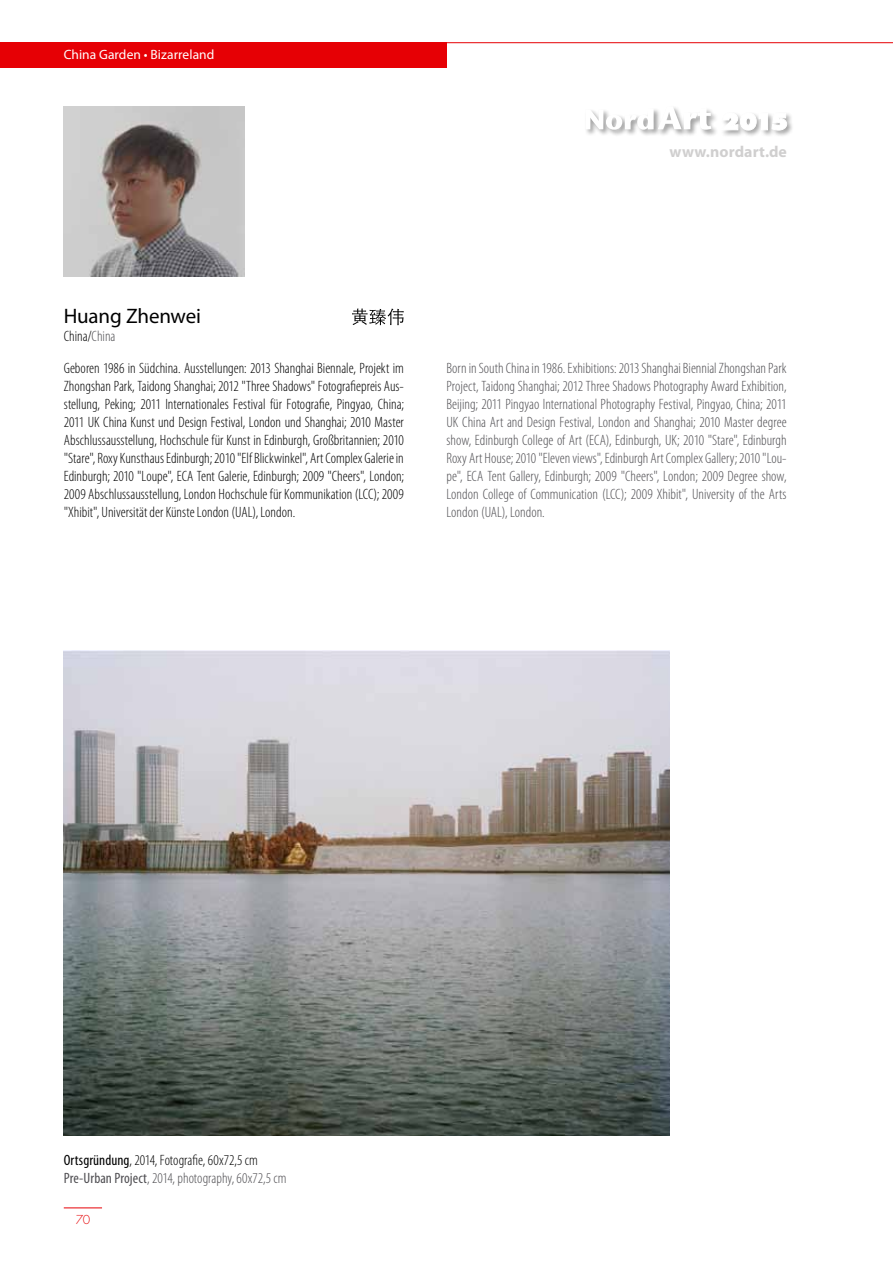
<style>
.page{position:relative;width:893px;height:1263px;background:#fff}
.page>*{position:absolute;margin:0;border:0;box-sizing:border-box;transform-origin:0 0}
.t1{font:21px "Myriad Pro";letter-spacing:-.01em;color:#000}
.t2{font:700 15.9px "Myriad Pro";letter-spacing:.005em;color:#d0cfcf}
.t3{font:300 condensed 15px/18px "Myriad Pro";color:#504f53}
.t4{font:300 condensed 15px/18px "Myriad Pro";color:#000}
.t5{font:13.5px "Myriad Pro";color:#fff}
.t6{font:300 12px "Futura Std";color:#e60005}
.s1{color:#504f53}
.s2{font-weight:400;color:#000}
.s3{color:#000}
.s4{font-weight:400}
</style>
<div class="page">
<div style="left:0;top:43px;width:446px;height:25px;background:#e60005"></div>
<hr style="left:446px;top:42px;width:447px;height:1px;background:#e60005">
<hr style="left:64px;top:1207px;width:38px;height:1px;background:#e60005">
<div style="left:720px;top:111px;width:74px;height:27px;background:#000;opacity:.75"></div>
<svg style="left:721px;top:113px;width:66px;height:17px"></svg>
<div style="left:584px;top:107px;width:77px;height:30px;background:#000;opacity:.75"></div>
<div style="left:656px;top:105px;width:62px;height:32px;background:#000;opacity:.75"></div>
<svg style="left:586px;top:106px;width:125px;height:24px"></svg>
<svg style="left:352px;top:308px;width:52px;height:17px"></svg>
<img style="left:64px;top:651px;width:605px;height:485px">
<img style="left:64px;top:106px;width:180px;height:170px">
<p class="t5" style="left:64px;top:46px;width:152px">China Garden • Bizarreland</p>
<p class="t2" style="left:670px;top:142px;width:119px">www.nordart.de</p>
<h1 class="t1" style="left:64px;top:303px;width:139px">Huang Zhenwei</h1>
<p class="t4" style="left:64px;top:321px;width:342px;line-height:31.5px">China/<span class="s1">China<br></span>Geboren 1986 in Südchina. Ausstellungen: 2013 Shanghai Biennale, Projekt im</p>
<p class="t4" style="left:64px;top:377px;width:342px;text-align:justify">Zhongshan Park, Taidong Shanghai; 2012 "Three Shadows" Fotografiepreis Aus&shy;stellung, Peking; 2011 Internationales Festival für Fotografie, Pingyao, China; 2011 UK China Kunst und Design Festival, London und Shanghai; 2010 Master Abschlussausstellung, Hochschule für Kunst in Edinburgh, Großbritannien; 2010 "Stare", Roxy Kunsthaus Edinburgh; 2010 "Elf Blickwinkel", Art Complex Galerie in Edinburgh; 2010 "Loupe", ECA Tent Galerie, Edinburgh; 2009 "Cheers", London; 2009 Abschlussausstellung, London Hochschule für Kommunikation (LCC); 2009 "Xhibit", Universität der Künste London (UAL), London.</p>
<p class="t3" style="left:446px;top:359px;width:342px;text-align:justify">Born in South China in 1986. Exhibitions: 2013 Shanghai Biennial Zhongshan Park Project, Taidong Shanghai; 2012 Three Shadows Photography Award Exhibition, Beijing; 2011 Pingyao International Photography Festival, Pingyao, China; 2011<br>UK China Art and Design Festival, London and Shanghai; 2010 Master degree show, Edinburgh College of Art (ECA), Edinburgh, UK; 2010 "Stare", Edinburgh Roxy Art House; 2010 "Eleven views", Edinburgh Art Complex Gallery; 2010 "Lou&shy;pe", ECA Tent Gallery, Edinburgh; 2009 "Cheers", London; 2009 Degree show, London College of Communication (LCC); 2009 Xhibit", University of the Arts London (UAL), London.</p>
<p class="t3" style="left:64px;top:1151px;width:224px"><span class="s2">Ortsgründung</span><span class="s3">, 2014, Fotografie, 60x72,5 cm<br></span><span class="s4">Pre-Urban Project</span>, 2014, photography, 60x72,5 cm</p>
<p class="t6" style="left:76px;top:1212px;width:16px">70</p>
</div>
